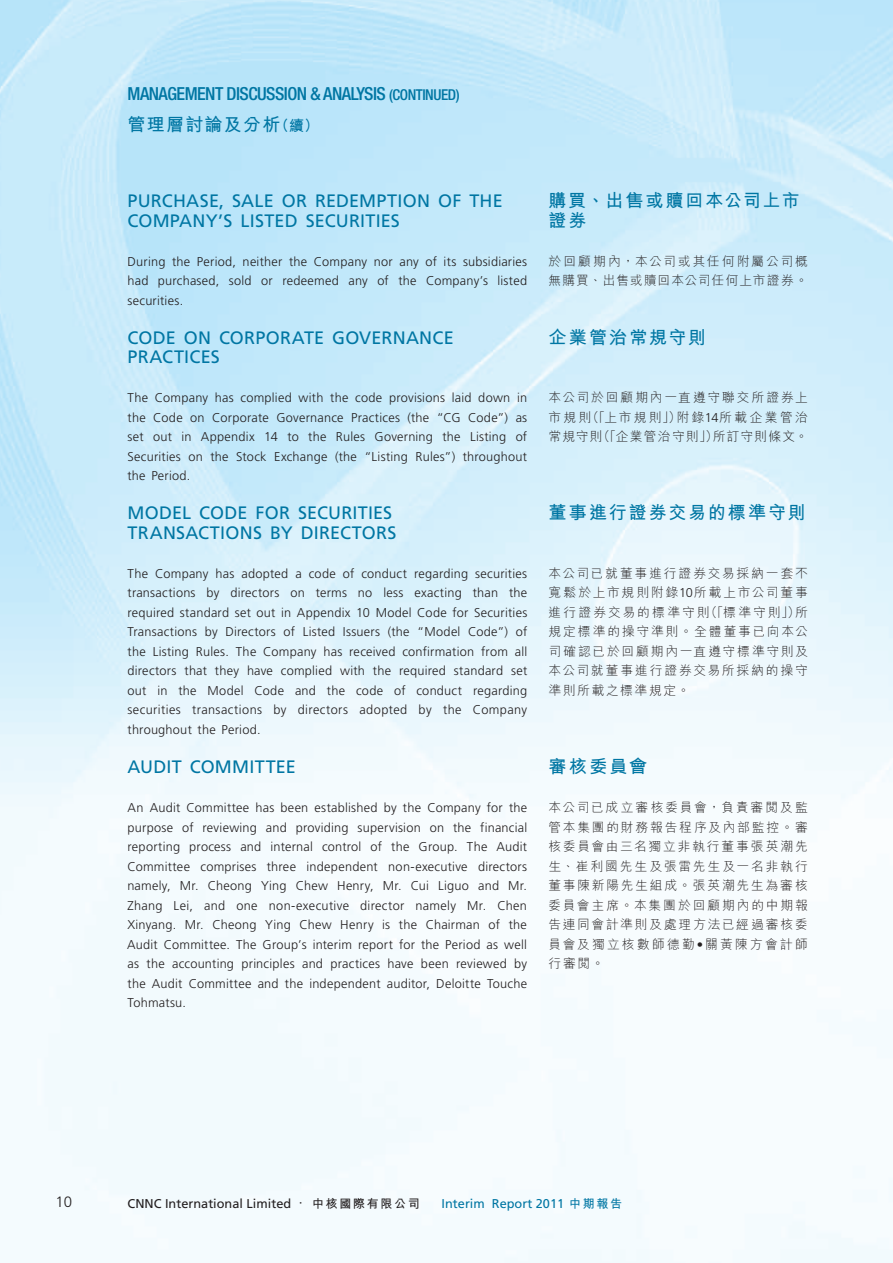
<style>
.page{position:relative;width:893px;height:1263px;background:#fff}
.page>*{position:absolute;margin:0;border:0;box-sizing:border-box;transform-origin:0 0}
.t1{font:18px/19.5px "Frutiger LT Std";letter-spacing:.015em;color:#0076a3}
.t2{font:500 condensed 18px "Helvetica Neue LT Std";letter-spacing:-.03em;color:#0076a3}
.t3{font:700 18px/19.5px "M Hei HK";letter-spacing:.1em;color:#0076a3}
.t4{font:700 18px "M Hei HK";letter-spacing:.07em;color:#0076a3}
.t5{font:700 18px "M Hei HK";letter-spacing:.12em;color:#0076a3}
.t6{font:300 15px "Frutiger LT Std";color:#231f20}
.t7{font:300 12.75px/19.5px "Frutiger LT Std";letter-spacing:.02em;color:#231f20;text-align:justify}
.t8{font:300 12.75px/19.5px "M Hei HK";letter-spacing:.14em;color:#231f20;text-align:justify}
.t9{font:300 12.75px/19.5px "M Hei HK";letter-spacing:.11em;color:#231f20}
.t10{font:12.75px "Frutiger LT Std";color:#231f20}
.t11{font:12.75px "Frutiger LT Std";color:#0076a3}
.s1{font-size:15px}
.s2{font-family:"Frutiger LT Std"}
.s3{font-weight:300;font-size:16.5px}
.s4{font-family:"M Hei HK";font-weight:700;font-size:12px}
</style>
<div class="page">
<h1 class="t2" style="left:128px;top:82px;width:334px">MANAGEMENT DISCUSSION &amp; ANALYSIS <span class="s1">(CONTINUED)</span></h1>
<h1 class="t4" style="left:128px;top:111px;width:193px">管理層討論及分析<span class="s1">（續）</span></h1>
<h1 class="t1" style="left:128px;top:191px;width:377px">PURCHASE, SALE OR REDEMPTION OF THE<br>COMPANY’S LISTED SECURITIES</h1>
<p class="t7" style="left:127px;top:252px;width:401px">During the Period, neither the Company nor any of its subsidiaries had purchased, sold or redeemed any of the Company’s listed securities.</p>
<h1 class="t1" style="left:128px;top:328px;width:328px">CODE ON CORPORATE GOVERNANCE<br>PRACTICES</h1>
<p class="t7" style="left:127px;top:388px;width:401px">The Company has complied with the code provisions laid down in the Code on Corporate Governance Practices (the “CG Code”) as set out in Appendix 14 to the Rules Governing the Listing of Securities on the Stock Exchange (the “Listing Rules”) throughout the Period.</p>
<h1 class="t1" style="left:128px;top:503px;width:270px">MODEL CODE FOR SECURITIES<br>TRANSACTIONS BY DIRECTORS</h1>
<p class="t7" style="left:127px;top:564px;width:401px">The Company has adopted a code of conduct regarding securities transactions by directors on terms no less exacting than the required standard set out in Appendix 10 Model Code for Securities Transactions by Directors of Listed Issuers (the “Model Code”) of the Listing Rules. The Company has received confirmation from all directors that they have complied with the required standard set out in the Model Code and the code of conduct regarding securities transactions by directors adopted by the Company throughout the Period.</p>
<h1 class="t1" style="left:128px;top:757px;width:170px">AUDIT COMMITTEE</h1>
<p class="t7" style="left:127px;top:798px;width:402px">An Audit Committee has been established by the Company for the purpose of reviewing and providing supervision on the financial reporting process and internal control of the Group. The Audit Committee comprises three independent non-executive directors namely, Mr. Cheong Ying Chew Henry, Mr. Cui Liguo and Mr.<br>Zhang Lei, and one non-executive director namely Mr. Chen Xinyang. Mr. Cheong Ying Chew Henry is the Chairman of the Audit Committee. The Group’s interim report for the Period as well as the accounting principles and practices have been reviewed by the Audit Committee and the independent auditor, Deloitte Touche Tohmatsu.</p>
<h1 class="t3" style="left:548px;top:190px;width:253px">購買、出售或贖回本公司上市證券</h1>
<p class="t9" style="left:549px;top:251px;width:261px">於回顧期內，本公司或其任何附屬公司概無購買、出售或贖回本公司任何上市證券。</p>
<h1 class="t5" style="left:549px;top:324px;width:159px">企業管治常規守則</h1>
<p class="t8" style="left:548px;top:387px;width:261px">本公司於回顧期內一直遵守聯交所證券上市規則（「上市規則」）附錄<span class="s2">14</span>所載企業管治常規守則（「企業管治守則」）所訂守則條文。</p>
<h1 class="t3" style="left:549px;top:502px;width:258px">董事進行證券交易的標準守則</h1>
<p class="t8" style="left:548px;top:563px;width:261px">本公司已就董事進行證券交易採納一套不寬鬆於上市規則附錄<span class="s2">10</span>所載上市公司董事進行證券交易的標準守則（「標準守則」）所規定標準的操守準則。全體董事已向本公司確認已於回顧期內一直遵守標準守則及本公司就董事進行證券交易所採納的操守準則所載之標準規定。</p>
<h1 class="t3" style="left:549px;top:755px;width:100px">審核委員會</h1>
<p class="t8" style="left:548px;top:797px;width:261px">本公司已成立審核委員會，負責審閱及監管本集團的財務報告程序及內部監控。審核委員會由三名獨立非執行董事張英潮先生、崔利國先生及張雷先生及一名非執行董事陳新陽先生組成。張英潮先生為審核委員會主席。本集團於回顧期內的中期報告連同會計準則及處理方法已經過審核委員會及獨立核數師德勤<span class="s2">•</span>關黃陳方會計師行審閱。</p>
<p class="t6" style="left:55px;top:1193px;width:18px">10</p>
<p class="t10" style="left:128px;top:1196px;width:294px">CNNC International Limited <span class="s3">·</span> <span class="s4">中核國際有限公司</span></p>
<p class="t11" style="left:442px;top:1196px;width:182px">Interim Report 2011 <span class="s4">中期報告</span></p>
</div>
